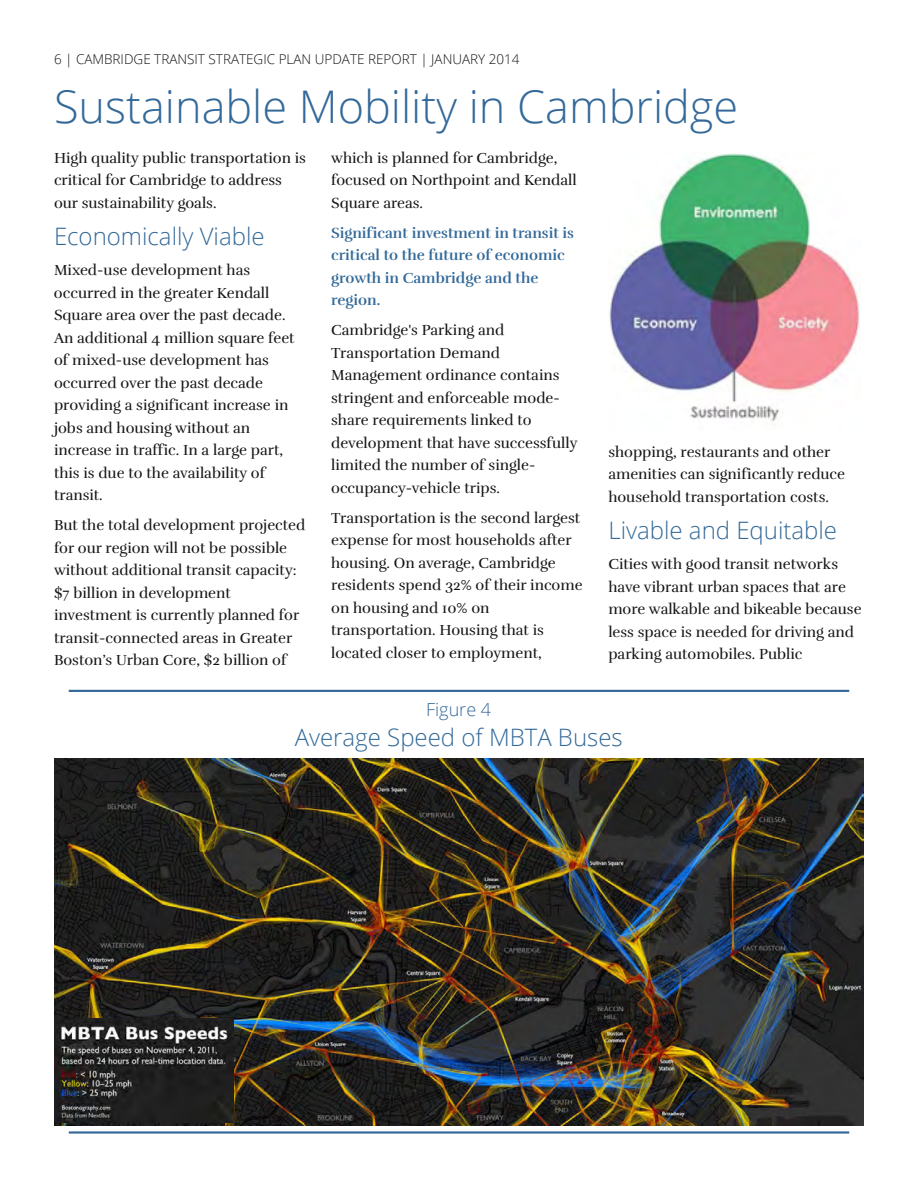
<style>
.page{position:relative;width:918px;height:1188px;background:#fff}
.page>*{position:absolute;margin:0;border:0;box-sizing:border-box;transform-origin:0 0}
.t1{font:300 45px "Open Sans";color:#336999}
.t2{font:300 24px "Open Sans";color:#336999}
.t3{font:300 18px "Open Sans";color:#336999}
.t4{font:15px/22.5px "Rufina";color:#161413}
.t5{font:700 15px/22.5px "Rufina";color:#336999}
.t6{font:300 13.5px "Open Sans";color:#161413}
</style>
<div class="page">
<img style="left:608px;top:153px;width:252px;height:272px">
<img style="left:54px;top:759px;width:810px;height:367px">
<img style="left:54px;top:1018px;width:180px;height:105px">
<hr style="left:69px;top:690px;width:780px;height:2px;background:#336999">
<hr style="left:69px;top:1131px;width:780px;height:3px;background:#336999">
<p class="t6" style="left:54px;top:50px;width:467px">6 | CAMBRIDGE TRANSIT STRATEGIC PLAN UPDATE REPORT | JANUARY 2014</p>
<h1 class="t1" style="left:54px;top:75px;width:686px">Sustainable Mobility in Cambridge</h1>
<p class="t4" style="left:54px;top:146px;width:254px">High quality public transportation is critical for Cambridge to address our sustainability goals.</p>
<h2 class="t2" style="left:54px;top:220px;width:212px">Economically Viable</h2>
<p class="t4" style="left:54px;top:259px;width:242px">Mixed-use development has occurred in the greater Kendall<br>Square area over the past decade.<br>An additional 4 million square feet of mixed-use development has occurred over the past decade providing a significant increase in jobs and housing without an increase in traffic. In a large part, this is due to the availability of transit.</p>
<p class="t4" style="left:54px;top:514px;width:253px">But the total development projected for our region will not be possible without additional transit capacity: $7 billion in development investment is currently planned for transit-connected areas in Greater Boston’s Urban Core, $2 billion of</p>
<p class="t4" style="left:331px;top:147px;width:247px">which is planned for Cambridge, focused on Northpoint and Kendall<br>Square areas.</p>
<p class="t5" style="left:331px;top:222px;width:244px">Significant investment in transit is critical to the future of economic growth in Cambridge and the region.</p>
<p class="t4" style="left:331px;top:319px;width:248px">Cambridge's Parking and<br>Transportation Demand<br>Management ordinance contains stringent and enforceable mode&shy;share requirements linked to development that have successfully limited the number of single&shy;occupancy-vehicle trips.</p>
<p class="t4" style="left:331px;top:507px;width:253px">Transportation is the second largest expense for most households after housing. On average, Cambridge residents spend 32% of their income on housing and 10% on transportation. Housing that is located closer to employment,</p>
<p class="t4" style="left:608px;top:440px;width:238px">shopping, restaurants and other amenities can significantly reduce household transportation costs.</p>
<h2 class="t2" style="left:608px;top:514px;width:230px">Livable and Equitable</h2>
<p class="t4" style="left:608px;top:553px;width:255px">Cities with good transit networks have vibrant urban spaces that are more walkable and bikeable because less space is needed for driving and parking automobiles. Public</p>
<p class="t3" style="left:426px;top:697px;width:66px">Figure 4</p>
<h2 class="t2" style="left:295px;top:720px;width:330px">Average Speed of MBTA Buses</h2>
</div>
